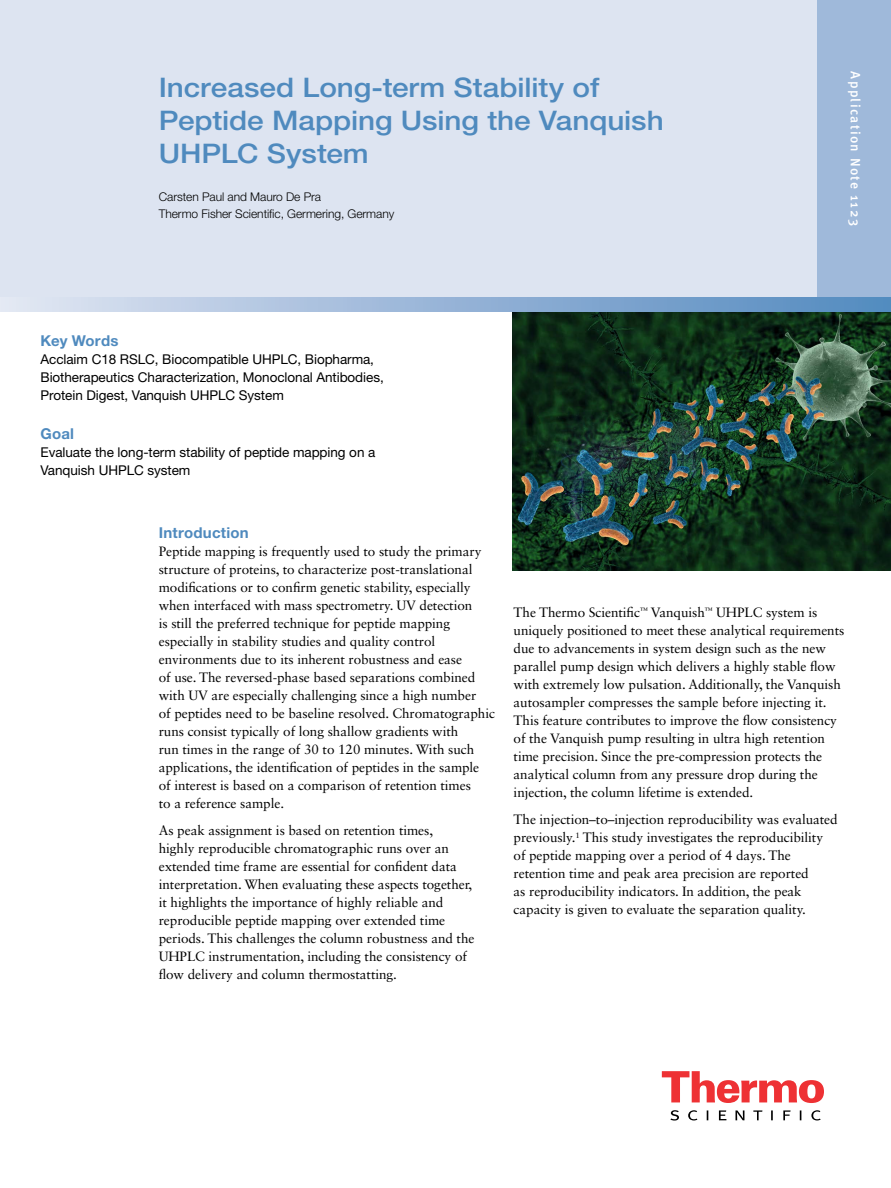
<style>
.page{position:relative;width:891px;height:1188px;background:#fff}
.page>*{position:absolute;margin:0;border:0;box-sizing:border-box;transform-origin:0 0}
.t1{font:500 27px/33px "Helvetica Neue LT Std";letter-spacing:-.005em;color:#4f8abe;scale:1.1 1}
.t2{font:700 15px "Helvetica Neue LT Std";letter-spacing:.015em;color:#4f8abe}
.t3{font:13.5px/18px "Sabon LT Std";letter-spacing:-.005em;color:#000}
.t4{font:13.5px/18px "Helvetica Neue LT Std";letter-spacing:-.005em;color:#000}
.t5{font:500 13.5px "Meta OT";letter-spacing:.1em;color:#fff}
.t6{font:300 12px/16.5px "Helvetica Neue LT Std";letter-spacing:-.005em;color:#000}
</style>
<div class="page">
<div style="left:0;top:0;width:891px;height:303px;background:#dde4f1"></div>
<div style="left:817px;top:0;width:74px;height:303px;background:#9fb9da"></div>
<svg style="left:662px;top:1071px;width:162px;height:32px"></svg>
<svg style="left:670px;top:1110px;width:151px;height:11px"></svg>
<img style="left:512px;top:312px;width:379px;height:259px">
<svg style="left:0;top:297px;width:891px;height:15px;background:#98b6d8"></svg>
<h1 class="t1" style="left:159px;top:71px;width:461px">Increased Long-term Stability of<br>Peptide Mapping Using the Vanquish<br>UHPLC System</h1>
<p class="t6" style="left:159px;top:188px;width:237px">Carsten Paul and Mauro De Pra<br>Thermo Fisher Scientific, Germering, Germany</p>
<p class="t2" style="left:40px;top:331px;width:80px">Key Words</p>
<p class="t4" style="left:40px;top:350px;width:345px">Acclaim C18 RSLC, Biocompatible UHPLC, Biopharma,<br>Biotherapeutics Characterization, Monoclonal Antibodies,<br>Protein Digest, Vanquish UHPLC System</p>
<p class="t2" style="left:40px;top:424px;width:35px">Goal</p>
<p class="t4" style="left:40px;top:443px;width:336px">Evaluate the long-term stability of peptide mapping on a<br>Vanquish UHPLC system</p>
<p class="t5" style="left:864px;top:71px;width:156px;rotate:90deg">Application Note 1123</p>
<p class="t2" style="left:159px;top:523px;width:92px">Introduction</p>
<p class="t3" style="left:159px;top:542px;width:338px">Peptide mapping is frequently used to study the primary structure of proteins, to characterize post-translational modifications or to confirm genetic stability, especially when interfaced with mass spectrometry. UV detection<br>is still the preferred technique for peptide mapping especially in stability studies and quality control environments due to its inherent robustness and ease<br>of use. The reversed-phase based separations combined with UV are especially challenging since a high number<br>of peptides need to be baseline resolved. Chromatographic runs consist typically of long shallow gradients with<br>run times in the range of 30 to 120 minutes. With such applications, the identification of peptides in the sample<br>of interest is based on a comparison of retention times<br>to a reference sample.</p>
<p class="t3" style="left:159px;top:821px;width:317px">As peak assignment is based on retention times,<br>highly reproducible chromatographic runs over an extended time frame are essential for confident data interpretation. When evaluating these aspects together, it highlights the importance of highly reliable and reproducible peptide mapping over extended time periods. This challenges the column robustness and the UHPLC instrumentation, including the consistency of flow delivery and column thermostatting.</p>
<p class="t3" style="left:514px;top:603px;width:332px">The Thermo Scientific<sup>™</sup> Vanquish<sup>™</sup> UHPLC system is uniquely positioned to meet these analytical requirements due to advancements in system design such as the new parallel pump design which delivers a highly stable flow with extremely low pulsation. Additionally, the Vanquish autosampler compresses the sample before injecting it.<br>This feature contributes to improve the flow consistency of the Vanquish pump resulting in ultra high retention time precision. Since the pre-compression protects the analytical column from any pressure drop during the injection, the column lifetime is extended.</p>
<p class="t3" style="left:514px;top:810px;width:326px">The injection–to–injection reproducibility was evaluated previously.<sup>1</sup> This study investigates the reproducibility of peptide mapping over a period of 4 days. The retention time and peak area precision are reported<br>as reproducibility indicators. In addition, the peak capacity is given to evaluate the separation quality.</p>
</div>
